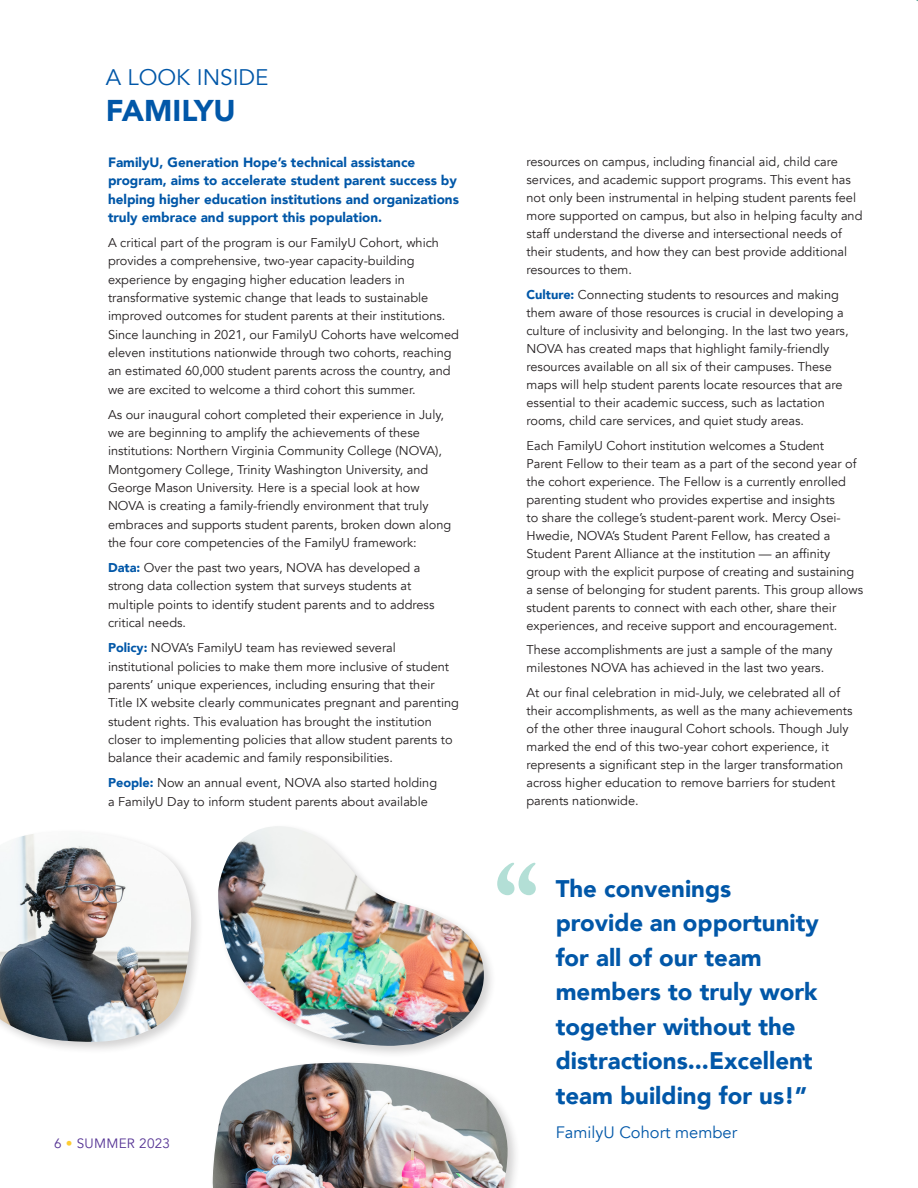
<style>
.page{position:relative;width:918px;height:1188px;background:#fff}
.page>*{position:absolute;margin:0;border:0;box-sizing:border-box;transform-origin:0 0}
.t1{font:900 30px "Avenir";color:#0157a8}
.t2{font:900 24px/34.5px "Avenir";color:#0157a8}
.t3{font:22.5px "Avenir";color:#0157a8}
.t4{font:16.5px "Avenir";color:#0157a8}
.t5{font:900 13.5px/18.3px "Avenir";color:#0157a8}
.t6{font:13.5px "Avenir";letter-spacing:.02em;color:#553394}
.t7{font:12.75px/18px "Avenir";color:#231f20}
.s1{font-weight:900;color:#0157a8}
.s2{color:#fecd33}
</style>
<div class="page">
<svg style="left:497px;top:863px;width:39px;height:32px"></svg>
<div style="left:0;top:828px;width:204px;height:227px;background:#231f20;opacity:.2"></div>
<img style="left:0;top:832px;width:193px;height:211px">
<div style="left:209px;top:1059px;width:311px;height:129px;background:#231f20;opacity:.2"></div>
<img style="left:213px;top:1063px;width:296px;height:125px">
<div style="left:215px;top:823px;width:282px;height:236px;background:#231f20;opacity:.2"></div>
<img style="left:218px;top:826px;width:274px;height:220px">
<p class="t3" style="left:106px;top:64px;width:164px">A LOOK INSIDE</p>
<p class="t1" style="left:106px;top:85px;width:132px">FAMILYU</p>
<p class="t5" style="left:108px;top:153px;width:352px">FamilyU, Generation Hope’s technical assistance program, aims to accelerate student parent success by helping higher education institutions and organizations truly embrace and support this population.</p>
<p class="t7" style="left:108px;top:234px;width:352px">A critical part of the program is our FamilyU Cohort, which provides a comprehensive, two-year capacity-building experience by engaging higher education leaders in transformative systemic change that leads to sustainable improved outcomes for student parents at their institutions.<br>Since launching in 2021, our FamilyU Cohorts have welcomed eleven institutions nationwide through two cohorts, reaching an estimated 60,000 student parents across the country, and we are excited to welcome a third cohort this summer.</p>
<p class="t7" style="left:108px;top:405px;width:345px">As our inaugural cohort completed their experience in July, we are beginning to amplify the achievements of these institutions: Northern Virginia Community College (NOVA), Montgomery College, Trinity Washington University, and George Mason University. Here is a special look at how NOVA is creating a family-friendly environment that truly embraces and supports student parents, broken down along the four core competencies of the FamilyU framework:</p>
<p class="t7" style="left:108px;top:559px;width:328px"><span class="s1">Data:</span> Over the past two years, NOVA has developed a strong data collection system that surveys students at multiple points to identify student parents and to address critical needs.</p>
<p class="t7" style="left:108px;top:639px;width:353px"><span class="s1">Policy:</span> NOVA’s FamilyU team has reviewed several institutional policies to make them more inclusive of student parents’ unique experiences, including ensuring that their Title IX website clearly communicates pregnant and parenting student rights. This evaluation has brought the institution closer to implementing policies that allow student parents to balance their academic and family responsibilities.</p>
<p class="t7" style="left:108px;top:774px;width:331px"><span class="s1">People:</span> Now an annual event, NOVA also started holding a FamilyU Day to inform student parents about available</p>
<p class="t6" style="left:54px;top:1135px;width:118px">6 <span class="s2">•</span> SUMMER 2023</p>
<p class="t7" style="left:526px;top:153px;width:338px">resources on campus, including financial aid, child care services, and academic support programs. This event has not only been instrumental in helping student parents feel more supported on campus, but also in helping faculty and staff understand the diverse and intersectional needs of their students, and how they can best provide additional resources to them.</p>
<p class="t7" style="left:526px;top:286px;width:324px"><span class="s1">Culture:</span> Connecting students to resources and making them aware of those resources is crucial in developing a culture of inclusivity and belonging. In the last two years, NOVA has created maps that highlight family-friendly resources available on all six of their campuses. These maps will help student parents locate resources that are essential to their academic success, such as lactation rooms, child care services, and quiet study areas.</p>
<p class="t7" style="left:526px;top:436px;width:338px">Each FamilyU Cohort institution welcomes a Student Parent Fellow to their team as a part of the second year of the cohort experience. The Fellow is a currently enrolled parenting student who provides expertise and insights<br>to share the college’s student-parent work. Mercy Osei-Hwedie, NOVA’s Student Parent Fellow, has created a Student Parent Alliance at the institution — an affinity group with the explicit purpose of creating and sustaining a sense of belonging for student parents. This group allows student parents to connect with each other, share their experiences, and receive support and encouragement.</p>
<p class="t7" style="left:526px;top:641px;width:308px">These accomplishments are just a sample of the many milestones NOVA has achieved in the last two years.</p>
<p class="t7" style="left:526px;top:684px;width:328px">At our final celebration in mid-July, we celebrated all of their accomplishments, as well as the many achievements of the other three inaugural Cohort schools. Though July marked the end of this two-year cohort experience, it represents a significant step in the larger transformation across higher education to remove barriers for student parents nationwide.</p>
<p class="t2" style="left:556px;top:870px;width:265px">The convenings provide an opportunity for all of our team members to truly work together without the distractions...Excellent team building for us!”</p>
<p class="t4" style="left:556px;top:1123px;width:183px">FamilyU Cohort member</p>
</div>
